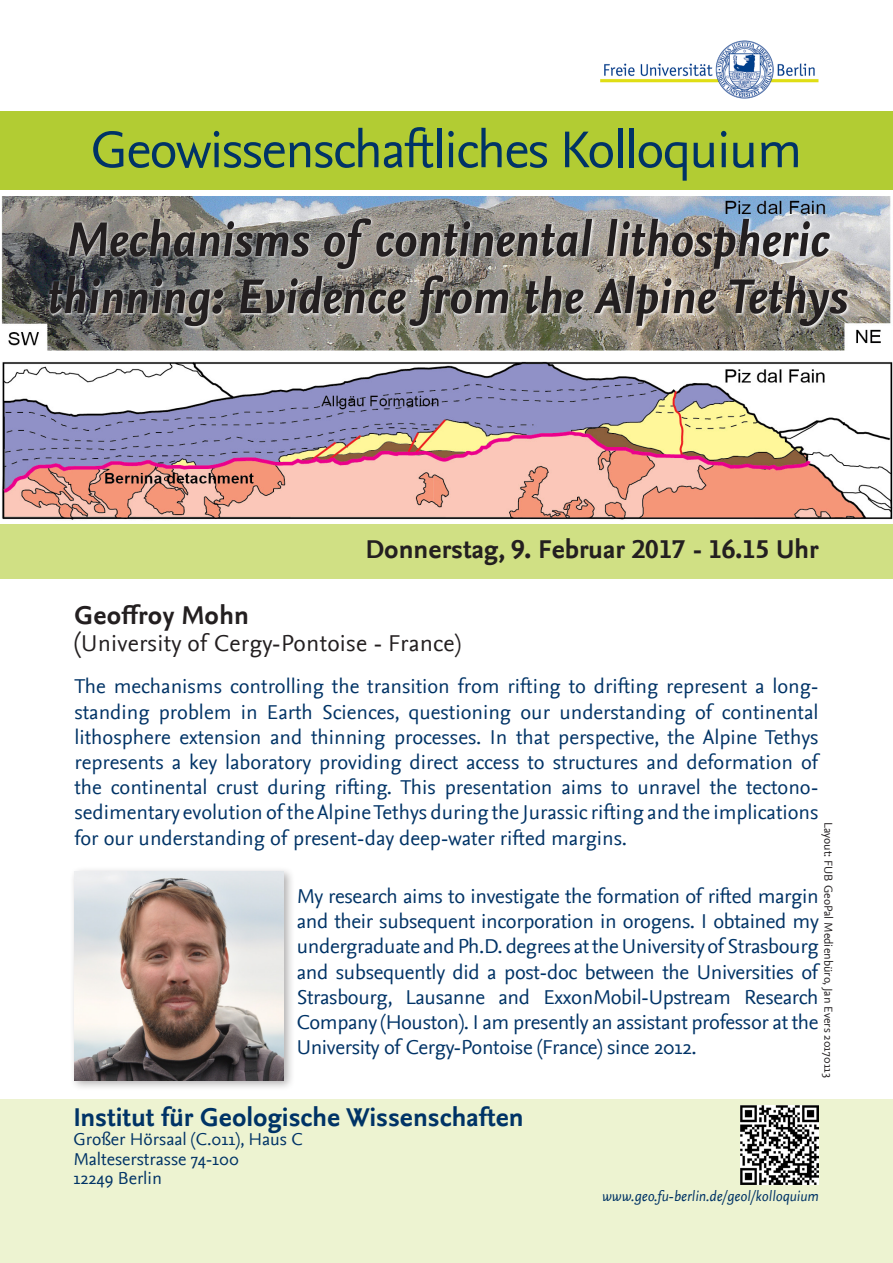
<style>
.page{position:relative;width:893px;height:1263px;background:#fff}
.page>*{position:absolute;margin:0;border:0;box-sizing:border-box;transform-origin:0 0}
.Headline{font:54px "Nexus Sans";letter-spacing:-.03em;color:#036}
.Headline-2{font:italic 700 51px/57px "Nexus Sans TF";color:#231f20;text-align:center}
.Unterzeile{font:700 27px "Nexus Sans TF";color:#036}
.Unterzeile-2{font:700 27px "Nexus Sans TF";color:#231f20}
.Headline-3{font:700 27px "Nexus Sans";letter-spacing:.01em;color:#231f20}
.Headline-4{font:24px "Nexus Sans TF";letter-spacing:.01em;color:#231f20}
.Headline-5{font:21px/25.2px "Nexus Sans";letter-spacing:-.005em;color:#036;text-align:justify}
.Unterzeile-3{font:18px "Nexus Sans";color:#036}
.Unterzeile-4{font:italic 15px "Nexus Sans";color:#036}
.t1{font:12px "Nexus Sans";color:#231f20}
.s1{font-size:27px}
</style>
<div class="page">
<img style="left:600px;top:40px;width:219px;height:59px">
<img style="left:1px;top:197px;width:892px;height:323px">
<div style="left:0;top:524px;width:893px;height:54px;background:#d0e084"></div>
<svg style="left:47px;top:216px;width:804px;height:114px;background:#a9a6a1"></svg>
<div style="left:0;top:1099px;width:893px;height:164px;background:#edf3d1"></div>
<div style="left:0;top:111px;width:893px;height:78px;background:#b2cc33"></div>
<img style="left:740px;top:1106px;width:79px;height:78px">
<div style="left:69px;top:866px;width:226px;height:225px;background:#231f20;opacity:.35"></div>
<img style="left:75px;top:871px;width:209px;height:210px">
<p class="Headline" style="left:91px;top:119px;width:713px">Geowissenschaftliches Kolloquium</p>
<p class="Headline-2" style="left:46px;top:212px;width:802px">Mechanisms of continental lithospheric thinning: Evidence from the Alpine Tethys</p>
<p class="Unterzeile-2" style="left:365px;top:534px;width:455px">Donnerstag, 9. Februar 2017 - 16.15 Uhr</p>
<p class="Headline-3" style="left:74px;top:599px;width:176px">Geoffroy Mohn</p>
<p class="Headline-4" style="left:74px;top:629px;width:388px"><span class="s1">(</span>University of Cergy-Pontoise - France)</p>
<p class="Headline-5" style="left:74px;top:674px;width:746px">The mechanisms controlling the transition from rifting to drifting represent a long&shy;standing problem in Earth Sciences, questioning our understanding of continental lithosphere extension and thinning processes. In that perspective, the Alpine Tethys represents a key laboratory providing direct access to structures and deformation of the continental crust during rifting. This presentation aims to unravel the tectono&shy;sedimentary evolution of the Alpine Tethys during the Jurassic rifting and the implications for our understanding of present-day deep-water rifted margins.</p>
<p class="t1" style="left:835px;top:822px;width:258px;rotate:90deg">Layout: FUB GeoPal Medienbüro, Jan Evers 20170113</p>
<p class="Headline-5" style="left:297px;top:884px;width:524px">My research aims to investigate the formation of rifted margin and their subsequent incorporation in orogens. I obtained my undergraduate and Ph.D. degrees at the University of Strasbourg and subsequently did a post-doc between the Universities of Strasbourg, Lausanne and ExxonMobil-Upstream Research Company (Houston). I am presently an assistant professor at the University of Cergy-Pontoise (France) since 2012.</p>
<p class="Unterzeile" style="left:73px;top:1101px;width:452px">Institut für Geologische Wissenschaften</p>
<p class="Unterzeile-3" style="left:73px;top:1129px;width:231px">Großer Hörsaal (C.011), Haus C</p>
<p class="Unterzeile-3" style="left:73px;top:1148px;width:167px">Malteserstrasse 74-100</p>
<p class="Unterzeile-3" style="left:73px;top:1168px;width:90px">12249 Berlin</p>
<p class="Unterzeile-4" style="left:602px;top:1187px;width:218px">www.geo.fu-berlin.de/geol/kolloquium</p>
</div>
